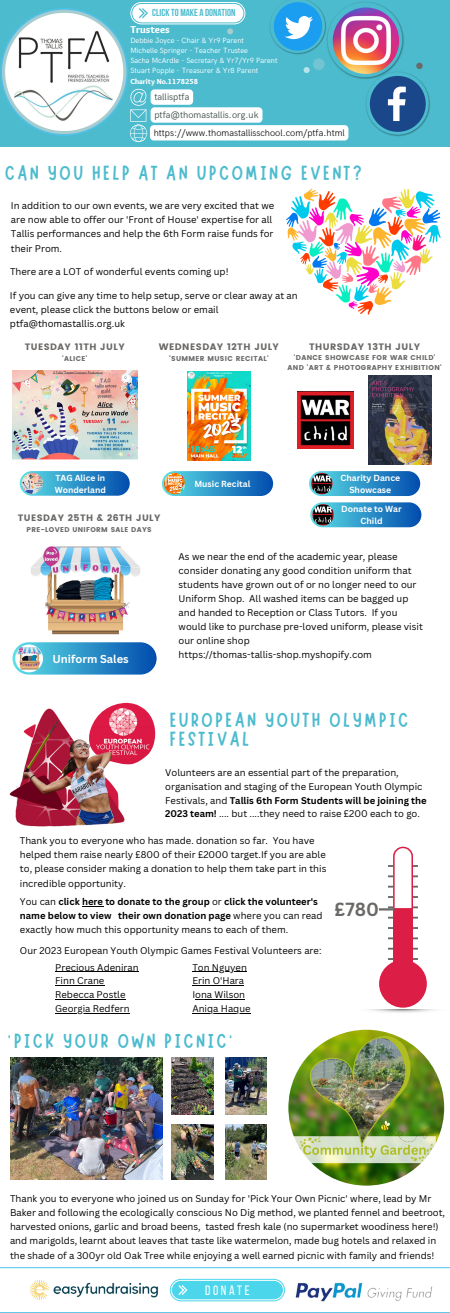
<style>
.page{position:relative;width:450px;height:1313px;background:#fff}
.page>*{position:absolute;margin:0;border:0;box-sizing:border-box;transform-origin:0 0}
.t1{font:20.4px/19.9px "Marykate";letter-spacing:.125em;color:#4cbbce}
.t2{font:700 18.5px "Canva Sans";color:#6b6967}
.t3{font:13.5px "Bebas Neue";letter-spacing:.195em;color:#fff}
.t4{font:700 11.15px "Canva Sans";color:#fff}
.t5{font:900 10.4px "Sukar";color:#fff}
.t6{font:700 10.1px "Bebas Neue";color:#4cbbce}
.t7{font:9.5px/13.9px "Canva Sans";color:#000}
.t8{font:700 9.5px/13.9px "Canva Sans";color:#000}
.t9{font:300 9.45px "HK Grotesk";color:#000}
.t10{font:9.45px "HK Grotesk";color:#445451}
.t11{font:9.35px "Poppins";letter-spacing:.05em;color:#6b6967}
.t12{font:9.25px "Poppins";letter-spacing:.05em;color:#6b6967}
.t13{font:700 8.6px/11.8px "Canva Sans";color:#fff;text-align:center}
.t14{font:700 8.5px/11.8px "Canva Sans";color:#fff}
.t15{font:7.55px "HK Grotesk";color:#fff}
.t16{font:900 7.55px "Sukar";color:#fff}
.t17{font:7.05px/9.8px "Poppins";letter-spacing:.05em;color:#6b6967;text-align:center}
.t18{font:6.95px "Poppins";letter-spacing:.05em;color:#6b6967}
.s1{font-weight:700}
.s2{font-weight:400}
</style>
<div class="page">
<div style="left:0;top:0;width:450px;height:146px;background:#4cbbce"></div>
<svg style="left:416px;top:63px;width:7px;height:6px"></svg>
<img style="left:366px;top:72px;width:64px;height:64px">
<img style="left:348px;top:2px;width:57px;height:78px">
<svg style="left:286px;top:188px;width:155px;height:127px"></svg>
<img style="left:133px;top:703px;width:23px;height:61px">
<img style="left:9px;top:702px;width:124px;height:125px">
<div style="left:379px;top:959px;width:48px;height:48px;background:#dc1e46;border-radius:50%"></div>
<hr style="left:388px;top:865px;width:30px;height:2px;background:#6b6967">
<hr style="left:388px;top:875px;width:30px;height:2px;background:#6b6967">
<hr style="left:388px;top:885px;width:30px;height:2px;background:#6b6967">
<hr style="left:388px;top:896px;width:30px;height:2px;background:#6b6967">
<hr style="left:388px;top:906px;width:30px;height:2px;background:#6b6967">
<hr style="left:388px;top:947px;width:30px;height:2px;background:#6b6967">
<hr style="left:388px;top:916px;width:30px;height:2px;background:#6b6967">
<hr style="left:388px;top:927px;width:30px;height:2px;background:#6b6967">
<hr style="left:388px;top:937px;width:30px;height:2px;background:#6b6967">
<hr style="left:388px;top:958px;width:30px;height:2px;background:#6b6967">
<svg style="left:379px;top:846px;width:34px;height:124px"></svg>
<div style="left:20px;top:471px;width:110px;height:25px;background:linear-gradient(to right,#62dbe1,#0553b2);border-radius:12px"></div>
<img style="left:22px;top:473px;width:21px;height:21px;border-radius:50%">
<img style="left:29px;top:1280px;width:130px;height:20px">
<img style="left:295px;top:1282px;width:138px;height:20px">
<hr style="left:0;top:1267px;width:450px;height:1px;background:#4fc0e8">
<svg style="left:170px;top:1278px;width:115px;height:23px;background:#6cddee"></svg>
<hr style="left:0;top:1312px;width:450px;height:1px;background:#4fc0e8">
<div style="left:13px;top:642px;width:144px;height:32px;background:linear-gradient(to right,#66e1e7,#024faf);border-radius:16px"></div>
<img style="left:15px;top:644px;width:28px;height:28px;border-radius:50%">
<svg style="left:162px;top:471px;width:111px;height:25px;background:#298bc5"></svg>
<img style="left:164px;top:473px;width:21px;height:21px">
<div style="left:309px;top:471px;width:111px;height:25px;background:linear-gradient(to right,#61d4d9,#0052b3);border-radius:12px"></div>
<img style="left:311px;top:473px;width:22px;height:21px;border-radius:50%">
<img style="left:13px;top:371px;width:124px;height:88px">
<img style="left:188px;top:371px;width:62px;height:89px">
<img style="left:298px;top:392px;width:56px;height:56px">
<img style="left:369px;top:375px;width:63px;height:90px">
<div style="left:310px;top:502px;width:111px;height:25px;background:linear-gradient(to right,#62d2d7,#0052b4);border-radius:12px"></div>
<img style="left:312px;top:504px;width:22px;height:21px;border-radius:50%">
<img style="left:29px;top:546px;width:114px;height:102px">
<img style="left:288px;top:1029px;width:156px;height:156px;border-radius:50%">
<img style="left:11px;top:1057px;width:151px;height:122px">
<img style="left:171px;top:1057px;width:42px;height:57px">
<img style="left:172px;top:1124px;width:41px;height:55px">
<img style="left:225px;top:1057px;width:42px;height:57px">
<img style="left:225px;top:1124px;width:42px;height:55px">
<svg style="left:0;top:2px;width:348px;height:140px"></svg>
<div style="left:151px;top:107px;width:111px;height:16px;background:#fff;border-radius:4px"></div>
<div style="left:151px;top:89px;width:42px;height:16px;background:#fff;border-radius:4px"></div>
<hr style="left:55px;top:971px;width:84px;height:1px;background:#000">
<hr style="left:55px;top:985px;width:49px;height:1px;background:#000">
<hr style="left:55px;top:999px;width:71px;height:1px;background:#000">
<hr style="left:55px;top:1013px;width:75px;height:1px;background:#000">
<hr style="left:192px;top:971px;width:55px;height:1px;background:#000">
<hr style="left:192px;top:985px;width:52px;height:1px;background:#000">
<hr style="left:195px;top:999px;width:50px;height:1px;background:#000">
<hr style="left:192px;top:1013px;width:59px;height:1px;background:#000">
<svg style="left:82px;top:906px;width:21px;height:1px"></svg>
<p class="t6" style="left:152px;top:9px;width:85px">CLICK TO MAKE A DONATION</p>
<p class="t5" style="left:130px;top:24px;width:41px">Trustees</p>
<p class="t15" style="left:130px;top:36px;width:115px">Debbie Joyce - Chair &amp; Yr9 Parent</p>
<p class="t15" style="left:130px;top:46px;width:119px">Michelle Springer - Teacher Trustee</p>
<p class="t15" style="left:130px;top:56px;width:149px">Sacha McArdle - Secretary &amp; Yr7/Yr9 Parent</p>
<p class="t15" style="left:130px;top:66px;width:129px">Stuart Popple - Treasurer &amp; Yr8 Parent</p>
<p class="t10" style="left:154px;top:109px;width:106px">ptfa@thomastallis.org.uk</p>
<p class="t16" style="left:130px;top:77px;width:69px">Charity No.1178258</p>
<p class="t10" style="left:154px;top:91px;width:37px">tallisptfa</p>
<p class="t9" style="left:154px;top:127px;width:193px">https://www.thomastallisschool.com/ptfa.html</p>
<p class="t1" style="left:5px;top:161px;width:359px">CAN YOU HELP AT AN UPCOMING EVENT?</p>
<p class="t7" style="left:11px;top:198px;width:265px;line-height:14.2px">In addition to our own events, we are very excited that we are now able to offer our 'Front of House' expertise for all Tallis performances and help the 6th Form raise funds for their Prom.</p>
<p class="t7" style="left:10px;top:265px;width:220px">There are a LOT of wonderful events coming up!</p>
<p class="t7" style="left:10px;top:288px;width:289px">If you can give any time to help setup, serve or clear away at an event, please click the buttons below or email ptfa@thomastallis.org.uk</p>
<p class="t12" style="left:25px;top:341px;width:102px">TUESDAY 11TH JULY</p>
<p class="t18" style="left:62px;top:354px;width:27px">'ALICE'</p>
<p class="t11" style="left:159px;top:341px;width:122px">WEDNESDAY 12TH JULY</p>
<p class="t17" style="left:169px;top:353px;width:101px">'SUMMER MUSIC RECITAL'</p>
<p class="t11" style="left:309px;top:341px;width:113px">THURSDAY 13TH JULY</p>
<p class="t17" style="left:288px;top:353px;width:156px">'DANCE SHOWCASE FOR WAR CHILD'<br>AND 'ART &amp; PHOTOGRAPHY EXHIBITION'</p>
<p class="t14" style="left:55px;top:471px;width:53px">TAG Alice in<br>Wonderland</p>
<p class="t12" style="left:18px;top:513px;width:144px">TUESDAY 25TH &amp; 26TH JULY</p>
<p class="t18" style="left:27px;top:525px;width:127px">PRE-LOVED UNIFORM SALE DAYS</p>
<p class="t13" style="left:194px;top:477px;width:57px">Music Recital</p>
<p class="t13" style="left:340px;top:471px;width:61px">Charity Dance<br>Showcase</p>
<p class="t13" style="left:341px;top:502px;width:62px;line-height:12px">Donate to War<br>Child</p>
<p class="t4" style="left:52px;top:651px;width:78px">Uniform Sales</p>
<p class="t7" style="left:179px;top:549px;width:246px">As we near the end of the academic year, please consider donating any good condition uniform that students have grown out of or no longer need to our Uniform Shop. All washed items can be bagged up and handed to Reception or Class Tutors. If you would like to purchase pre-loved uniform, please visit our online shop</p>
<p class="t7" style="left:179px;top:647px;width:195px">https://thomas-tallis-shop.myshopify.com</p>
<p class="t1" style="left:170px;top:707px;width:240px">EUROPEAN YOUTH OLYMPIC<br>FESTIVAL</p>
<p class="t7" style="left:165px;top:765px;width:263px">Volunteers are an essential part of the preparation, organisation and staging of the European Youth Olympic Festivals, and <span class="s1">Tallis 6th Form Students will be joining the 2023 team!</span> .... but ....they need to raise £200 each to go.</p>
<p class="t7" style="left:20px;top:833px;width:308px;line-height:14.2px">Thank you to everyone who has made. donation so far. You have helped them raise nearly £800 of their £2000 target.If you are able to, please consider making a donation to help them take part in this incredible opportunity.</p>
<p class="t8" style="left:20px;top:894px;width:304px"><span class="s2">You can</span> click here to donate to the group <span class="s2">or</span> click the volunteer's name below to view their own donation page <span class="s2">where you can read exactly how much this opportunity means to each of them.</span></p>
<p class="t7" style="left:20px;top:943px;width:303px">Our 2023 European Youth Olympic Games Festival Volunteers are:</p>
<p class="t7" style="left:192px;top:960px;width:56px">Ton Nguyen</p>
<p class="t7" style="left:192px;top:973px;width:53px">Erin O'Hara</p>
<p class="t7" style="left:192px;top:987px;width:54px">Iona Wilson</p>
<p class="t7" style="left:192px;top:1001px;width:60px">Aniqa Haque</p>
<p class="t7" style="left:55px;top:960px;width:85px">Precious Adeniran</p>
<p class="t7" style="left:55px;top:973px;width:51px">Finn Crane</p>
<p class="t7" style="left:55px;top:987px;width:72px">Rebecca Postle</p>
<p class="t7" style="left:55px;top:1001px;width:76px">Georgia Redfern</p>
<p class="t1" style="left:8px;top:1029px;width:227px">'PICK YOUR OWN PICNIC'</p>
<p class="t2" style="left:334px;top:896px;width:46px">£780</p>
<p class="t7" style="left:10px;top:1190px;width:437px;line-height:14.2px">Thank you to everyone who joined us on Sunday for 'Pick Your Own Picnic' where, lead by Mr Baker and following the ecologically conscious No Dig method, we planted fennel and beetroot, harvested onions, garlic and broad beens, tasted fresh kale (no supermarket woodiness here!) and marigolds, learnt about leaves that taste like watermelon, made bug hotels and relaxed in the shade of a 300yr old Oak Tree while enjoying a well earned picnic with family and friends!</p>
<p class="t3" style="left:205px;top:1284px;width:46px">DONATE</p>
</div>
